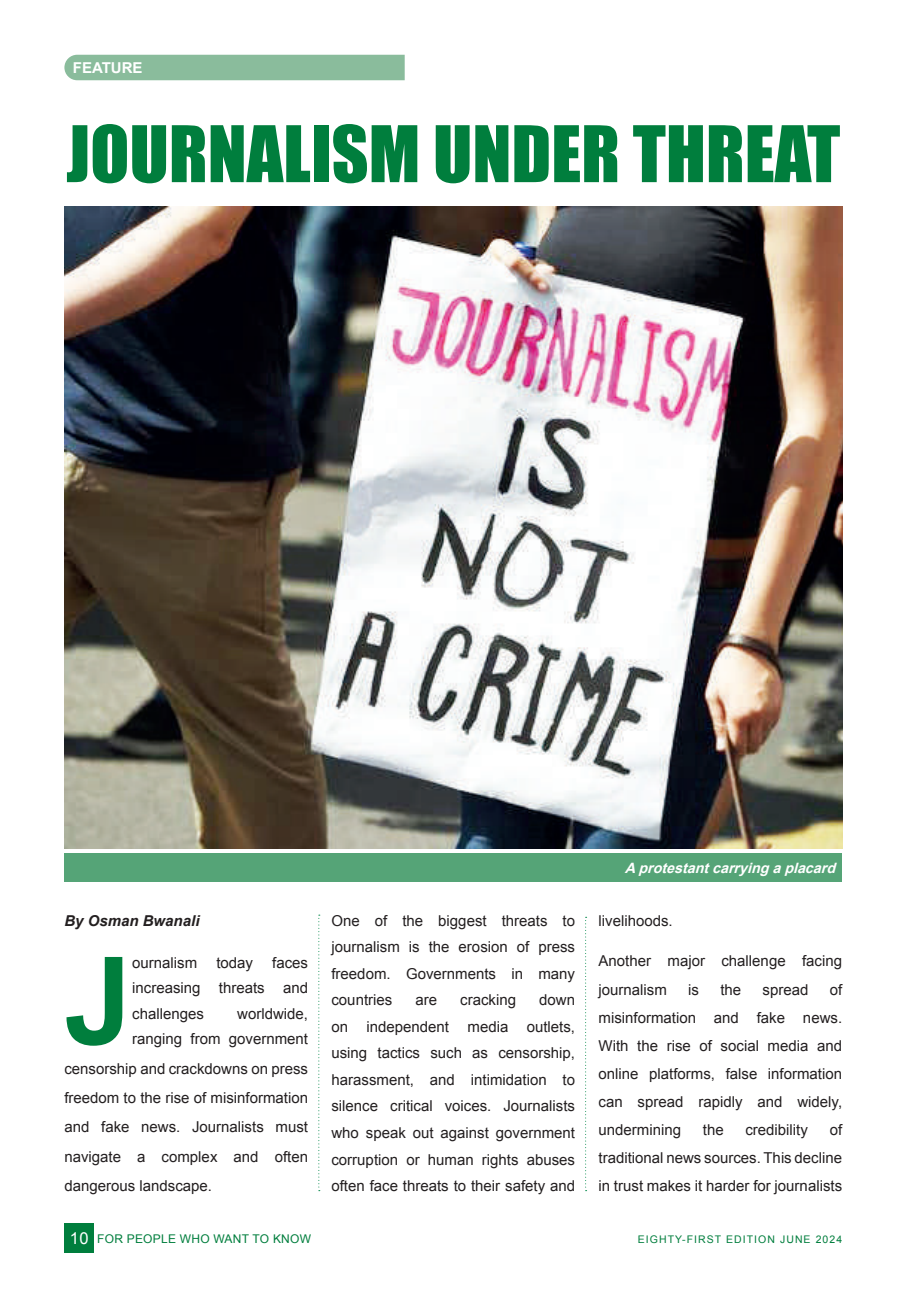
<style>
.page{position:relative;width:906px;height:1289px;background:#fff}
.page>*{position:absolute;margin:0;border:0;box-sizing:border-box;transform-origin:0 0}
.t1{font:700 121.8px "Arial";color:#007e3d}
.t2{font:72px "Impact";color:#007e3d}
.t3{font:15px/26.5px "Arial";color:#231f20;text-align:justify}
.t4{font:italic 700 15px "Arial";color:#231f20}
.t5{font:700 15px "Arial";color:#fff}
.t6{font:italic 700 14.25px "Arial";color:#fff}
.t7{font:12px "Arial";letter-spacing:.02em;color:#007e3d}
.t8{font:10.5px "Arial";letter-spacing:.1em;color:#007e3d}
.s1{font-size:16.5px;color:#fff}
</style>
<div class="page">
<div style="left:64px;top:1223px;width:30px;height:29px;background:#007e3d"></div>
<svg style="left:585px;top:916px;width:1px;height:275px"></svg>
<svg style="left:318px;top:914px;width:2px;height:277px"></svg>
<div style="left:64px;top:853px;width:778px;height:28px;background:#55a477"></div>
<img style="left:64px;top:206px;width:778px;height:642px">
<div style="left:64px;top:55px;width:341px;height:25px;background:#8abc9c"></div>
<p class="t5" style="left:73px;top:58px;width:71px">FEATURE</p>
<h2 class="t2" style="left:66px;top:98px;width:775px">JOURNALISM UNDER THREAT</h2>
<p class="t4" style="left:64px;top:910px;width:137px">By Osman Bwanali</p>
<h1 class="t1" style="left:64px;top:921px;width:69px">J</h1>
<p class="t3" style="left:132px;top:949px;width:67px">ournalism</p>
<p class="t3" style="left:216px;top:949px;width:38px">today</p>
<p class="t3" style="left:132px;top:949px;width:177px;line-height:25.5px;text-indent:140px">faces increasing threats and challenges</p>
<p class="t3" style="left:132px;top:1000px;width:177px;line-height:25.5px;text-align:right">worldwide,<br>ranging from government</p>
<p class="t3" style="left:64px;top:1053px;width:245px;line-height:29.4px">censorship and crackdowns on press freedom to the rise of misinformation and fake news. Journalists must navigate a complex and often dangerous landscape.</p>
<p class="t3" style="left:331px;top:907px;width:245px">One of the biggest threats to journalism is the erosion of press freedom. Governments in many countries</p>
<p class="t3" style="left:331px;top:986px;width:245px;text-indent:208px">down on independent media outlets, using tactics such as censorship, harassment, and intimidation to silence critical voices. Journalists who speak out against government corruption or human rights abuses often face threats to their safety and</p>
<p class="t3" style="left:415px;top:986px;width:23px">are</p>
<p class="t3" style="left:460px;top:986px;width:57px">cracking</p>
<p class="t6" style="left:625px;top:858px;width:217px">Aprotestantcarryingaplacard</p>
<p class="t3" style="left:598px;top:907px;width:76px">livelihoods.</p>
<p class="t3" style="left:598px;top:947px;width:245px;line-height:28px">Another major challenge facing journalism</p>
<p class="t3" style="left:598px;top:975px;width:245px;line-height:28px;text-indent:231px">of misinformation and fake news.<br>With the rise of social media and online platforms, false information can spread rapidly and widely, undermining</p>
<p class="t3" style="left:688px;top:976px;width:12px">is</p>
<p class="t3" style="left:720px;top:976px;width:22px">the</p>
<p class="t3" style="left:762px;top:976px;width:47px">spread</p>
<p class="t3" style="left:598px;top:1115px;width:245px;line-height:28px;text-indent:231px">of traditional news sources. This decline in trust makes it harder for journalists</p>
<p class="t3" style="left:703px;top:1116px;width:22px">the</p>
<p class="t3" style="left:745px;top:1116px;width:64px">credibility</p>
<p class="t7" style="left:70px;top:1230px;width:243px"><span class="s1">10</span> FOR PEOPLE WHO WANT TO KNOW</p>
<p class="t8" style="left:638px;top:1232px;width:206px">EIGHTY-FIRST EDITION JUNE 2024</p>
</div>
